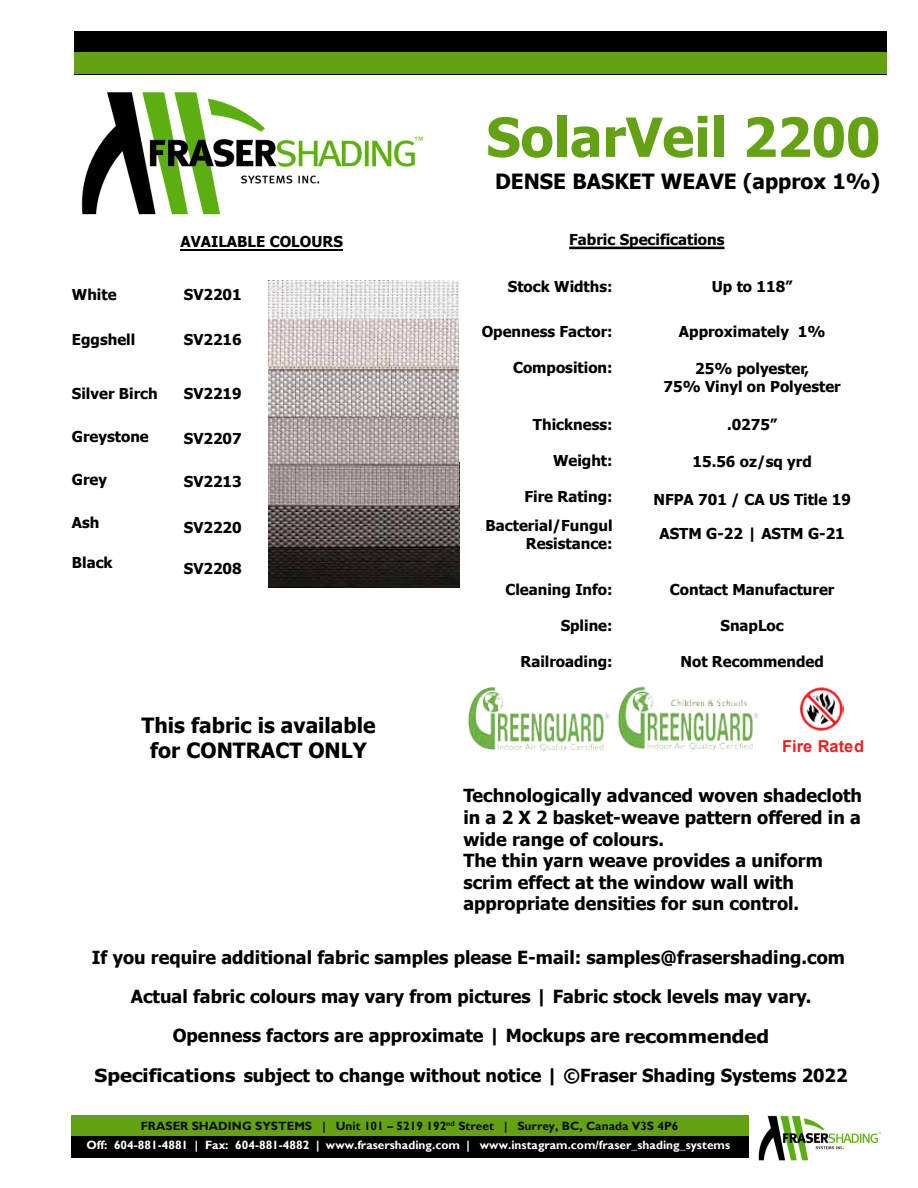
<style>
.page{position:relative;width:918px;height:1188px;background:#fff}
.page>*{position:absolute;margin:0;border:0;box-sizing:border-box;transform-origin:0 0}
.t1{font:700 54px "Tahoma";color:#64a113}
.t2{font:700 21px/25.2px "Tahoma";color:#000;text-align:center}
.t3{font:700 18px/21.6px "Tahoma";color:#000;text-align:center}
.t4{font:700 18px "Tahoma";color:#000;scale:1.12 1}
.t5{font:700 16.5px "Arial";color:#ed2025}
.t6{font:700 15px/18px "Tahoma";color:#000;text-align:center}
.t7{font:700 12px/19px "Gill Sans";letter-spacing:.005em;color:#fff;text-align:center}
.s1{color:#0d0d0d}
</style>
<div class="page">
<div style="left:71px;top:1115px;width:678px;height:22px;background:#64a113"></div>
<div style="left:71px;top:1137px;width:678px;height:21px;background:#000"></div>
<img style="left:758px;top:1115px;width:123px;height:46px">
<img style="left:269px;top:462px;width:190px;height:125px">
<hr style="left:180px;top:249px;width:163px;height:2px;background:#000">
<hr style="left:569px;top:247px;width:156px;height:2px;background:#000">
<img style="left:618px;top:686px;width:141px;height:65px">
<img style="left:468px;top:686px;width:150px;height:66px">
<img style="left:799px;top:687px;width:44px;height:44px">
<img style="left:268px;top:280px;width:190px;height:225px">
<div style="left:74px;top:31px;width:812px;height:43px;background:#000"></div>
<div style="left:74px;top:52px;width:812px;height:22px;background:#64a113"></div>
<img style="left:81px;top:92px;width:343px;height:123px">
<h1 class="t1" style="left:486px;top:103px;width:396px">SolarVeil 2200</h1>
<h2 class="t2" style="left:495px;top:170px;width:387px">DENSE BASKET WEAVE (approx 1%)</h2>
<p class="t6" style="left:72px;top:286px;width:46px">White</p>
<p class="t6" style="left:72px;top:331px;width:65px">Eggshell</p>
<p class="t6" style="left:72px;top:385px;width:87px">Silver Birch</p>
<p class="t6" style="left:72px;top:428px;width:78px">Greystone</p>
<p class="t6" style="left:72px;top:471px;width:37px">Grey</p>
<p class="t6" style="left:72px;top:514px;width:29px">Ash</p>
<p class="t6" style="left:72px;top:554px;width:42px">Black</p>
<p class="t6" style="left:180px;top:233px;width:164px">AVAILABLE COLOURS</p>
<p class="t6" style="left:569px;top:231px;width:157px">Fabric Specifications</p>
<p class="t6" style="left:184px;top:286px;width:59px">SV2201</p>
<p class="t6" style="left:184px;top:331px;width:59px">SV2216</p>
<p class="t6" style="left:184px;top:385px;width:59px">SV2219</p>
<p class="t6" style="left:184px;top:430px;width:59px">SV2207</p>
<p class="t6" style="left:184px;top:473px;width:59px">SV2213</p>
<p class="t6" style="left:184px;top:520px;width:59px">SV2220</p>
<p class="t6" style="left:184px;top:560px;width:59px">SV2208</p>
<p class="t6" style="left:508px;top:278px;width:106px">Stock Widths:</p>
<p class="t6" style="left:482px;top:323px;width:132px">Openness Factor:</p>
<p class="t6" style="left:513px;top:359px;width:101px">Composition:</p>
<p class="t6" style="left:533px;top:416px;width:81px">Thickness:</p>
<p class="t6" style="left:553px;top:452px;width:61px">Weight:</p>
<p class="t6" style="left:524px;top:488px;width:90px">Fire Rating:</p>
<p class="t6" style="left:712px;top:278px;width:82px">Up to 118”</p>
<p class="t6" style="left:679px;top:323px;width:148px">Approximately 1%</p>
<p class="t6" style="left:664px;top:360px;width:179px">25% polyester,<br>75% Vinyl on Polyester</p>
<p class="t6" style="left:727px;top:416px;width:52px">.0275”</p>
<p class="t6" style="left:693px;top:453px;width:121px">15.56 oz/sq yrd</p>
<p class="t6" style="left:653px;top:491px;width:199px">NFPA 701 / CA US Title 19</p>
<p class="t6" style="left:486px;top:517px;width:129px;text-align:right">Bacterial/Fungul<br>Resistance:</p>
<p class="t6" style="left:660px;top:525px;width:187px">ASTM G-22 | ASTM G-21</p>
<p class="t6" style="left:505px;top:581px;width:109px">Cleaning Info:</p>
<p class="t6" style="left:561px;top:617px;width:53px">Spline:</p>
<p class="t6" style="left:521px;top:653px;width:94px">Railroading:</p>
<p class="t6" style="left:670px;top:581px;width:166px">Contact Manufacturer</p>
<p class="t6" style="left:721px;top:617px;width:65px">SnapLoc</p>
<p class="t6" style="left:681px;top:653px;width:145px">Not Recommended</p>
<h2 class="t2" style="left:142px;top:714px;width:236px">This fabric is available for CONTRACT ONLY</h2>
<p class="t5" style="left:782px;top:735px;width:84px">Fire Rated</p>
<p class="t3" style="left:463px;top:786px;width:400px;text-align:left">Technologically advanced woven shadecloth in a 2 X 2 basket-weave pattern offered in a wide range of colours.<br>The thin yarn weave provides a uniform scrim effect at the window wall with appropriate densities for sun control.</p>
<p class="t3" style="left:92px;top:947px;width:755px">If you require additional fabric samples please E-mail: samples@frasershading.com</p>
<p class="t3" style="left:131px;top:978px;width:682px;line-height:39.3px">Actual fabric colours may vary from pictures | Fabric stock levels may vary.<br>Openness factors are approximate | Mockups are recommended</p>
<p class="t4" style="left:95px;top:1063px;width:674px">Specifications subject to change without notice | ©Fraser Shading Systems 2022</p>
<p class="t7" style="left:86px;top:1117px;width:645px"><span class="s1">FRASER SHADING SYSTEMS | Unit 101 – 5219 192</span><sup>nd</sup> <span class="s1">Street | Surrey, BC, Canada V3S 4P6<br></span>Off: 604-881-4881 | Fax: 604-881-4882 | www.frasershading.com | www.instagram.com/fraser_shading_systems</p>
</div>
